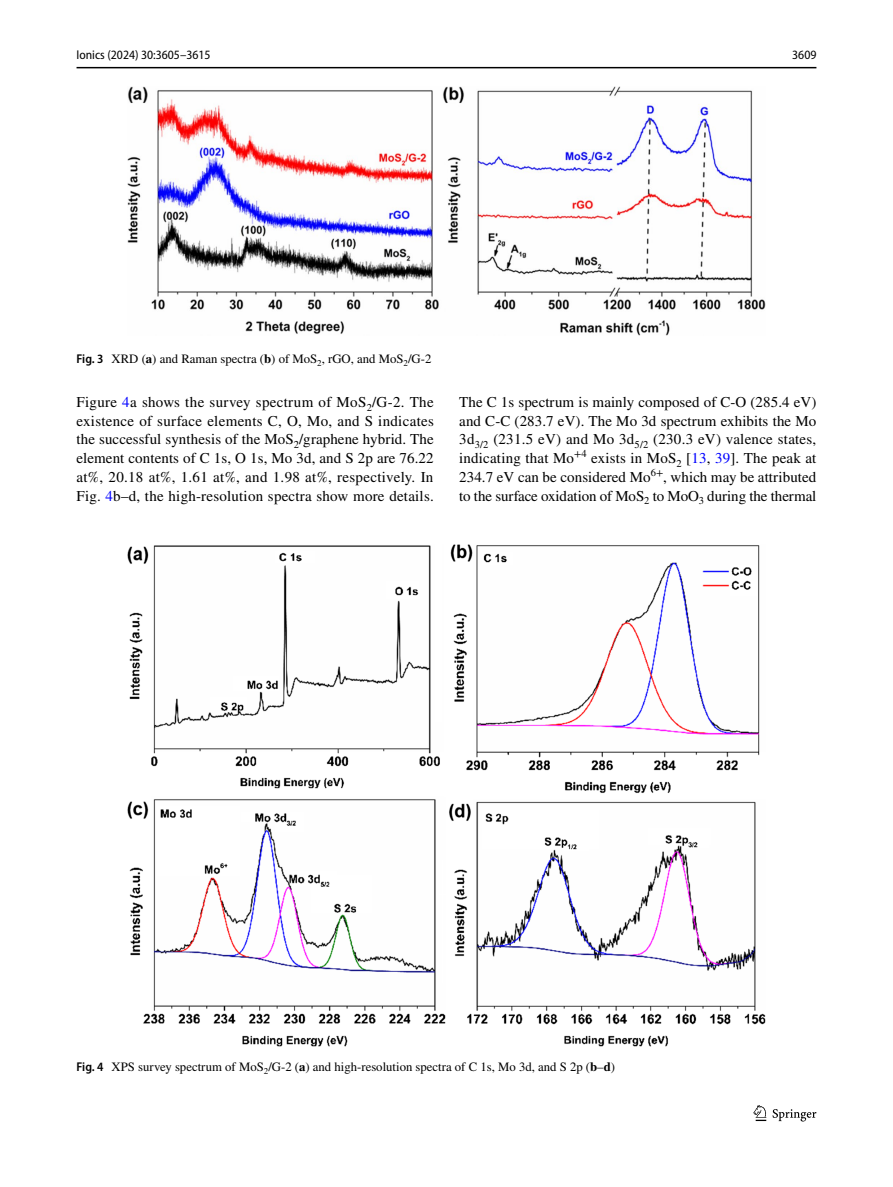
<style>
.page{position:relative;width:893px;height:1187px;background:#fff}
.page>*{position:absolute;margin:0;border:0;box-sizing:border-box;transform-origin:0 0}
.t1{font:15px/18.8px "STIX";letter-spacing:.005em;color:#000;text-align:justify}
.t2{font:12.75px "STIX";color:#000}
.t3{font:semi-condensed 12.75px "Myriad Pro";color:#000}
.s1{font-family:"Myriad Pro";font-weight:600;font-stretch:semi-condensed}
.s2{font-weight:700}
.s3{color:#00f}
</style>
<div class="page">
<hr style="left:77px;top:67px;width:739px;height:1px;background:#000">
<svg style="left:753px;top:1105px;width:13px;height:15px"></svg>
<svg style="left:773px;top:1109px;width:43px;height:12px"></svg>
<img style="left:128px;top:87px;width:637px;height:249px">
<img style="left:128px;top:544px;width:637px;height:502px">
<p class="t3" style="left:77px;top:48px;width:136px">Ionics (2024) 30:3605–3615</p>
<p class="t3" style="left:792px;top:48px;width:26px">3609</p>
<p class="t2" style="left:77px;top:349px;width:356px"><span class="s1">Fig. 3</span> XRD (<span class="s2">a</span>) and Raman spectra (<span class="s2">b</span>) of MoS<sub>2</sub>, rGO, and MoS<sub>2</sub>/G-2</p>
<p class="t1" style="left:77px;top:393px;width:359px">Figure <span class="s3">4</span>a shows the survey spectrum of MoS<sub>2</sub>/G-2. The existence of surface elements C, O, Mo, and S indicates the successful synthesis of the MoS<sub>2</sub>/graphene hybrid. The element contents of C 1s, O 1s, Mo 3d, and S 2p are 76.22 at%, 20.18 at%, 1.61 at%, and 1.98 at%, respectively. In Fig. <span class="s3">4</span>b–d, the high-resolution spectra show more details.</p>
<p class="t1" style="left:459px;top:393px;width:359px">The C 1s spectrum is mainly composed of C-O (285.4 eV) and C-C (283.7 eV). The Mo 3d spectrum exhibits the Mo 3d<sub>3/2</sub> (231.5 eV) and Mo 3d<sub>5/2</sub> (230.3 eV) valence states, indicating that Mo<sup>+4</sup> exists in MoS<sub>2</sub> [<span class="s3">13</span>, <span class="s3">39</span>]. The peak at 234.7 eV can be considered Mo<sup>6+</sup>, which may be attributed to the surface oxidation of MoS<sub>2</sub> to MoO<sub>3</sub> during the thermal</p>
<p class="t2" style="left:77px;top:1058px;width:540px"><span class="s1">Fig. 4</span> XPS survey spectrum of MoS<sub>2</sub>/G-2 (<span class="s2">a</span>) and high-resolution spectra of C 1s, Mo 3d, and S 2p (<span class="s2">b</span>–<span class="s2">d</span>)</p>
</div>
